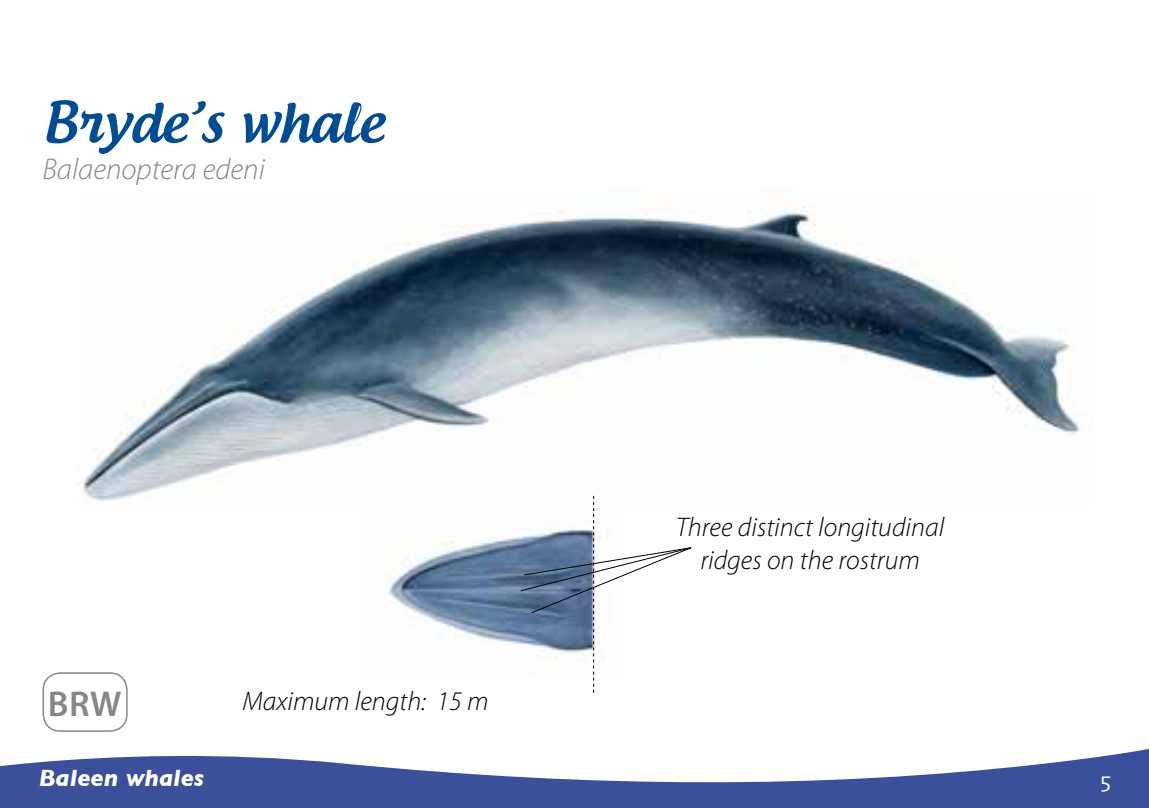
<style>
.page{position:relative;width:1149px;height:808px;background:#fff}
.page>*{position:absolute;margin:0;border:0;box-sizing:border-box;transform-origin:0 0}
.t1{font:500 54px "Androgyne";letter-spacing:-.005em;color:#004c95}
.t2{font:600 36px "Myriad Pro";color:#878787}
.t3{font:italic 300 30px "Myriad Pro";color:#878787}
.t4{font:italic 300 27px/32.4px "Myriad Pro";color:#000;text-align:center}
.t5{font:italic 700 24px "Gill Sans";color:#fff}
.t6{font:23.7px "Skia";color:#fff}
</style>
<div class="page">
<svg style="left:0;top:719px;width:1148px;height:89px"></svg>
<img style="left:83px;top:189px;width:997px;height:312px">
<img style="left:385px;top:537px;width:135px;height:107px">
<div style="left:43px;top:672px;width:85px;height:60px;border:2px solid #878787;border-radius:17px"></div>
<svg style="left:520px;top:496px;width:171px;height:197px"></svg>
<h1 class="t1" style="left:43px;top:88px;width:343px">Bryde’s whale</h1>
<p class="t3" style="left:43px;top:151px;width:224px">Balaenoptera edeni</p>
<h2 class="t2" style="left:48px;top:680px;width:75px">BRW</h2>
<p class="t4" style="left:242px;top:685px;width:247px">Maximum length: 15 m</p>
<p class="t4" style="left:675px;top:511px;width:270px">Three distinct longitudinal ridges on the rostrum</p>
<p class="t5" style="left:39px;top:764px;width:166px">Baleen whales</p>
<p class="t6" style="left:1099px;top:766px;width:13px">5</p>
</div>
